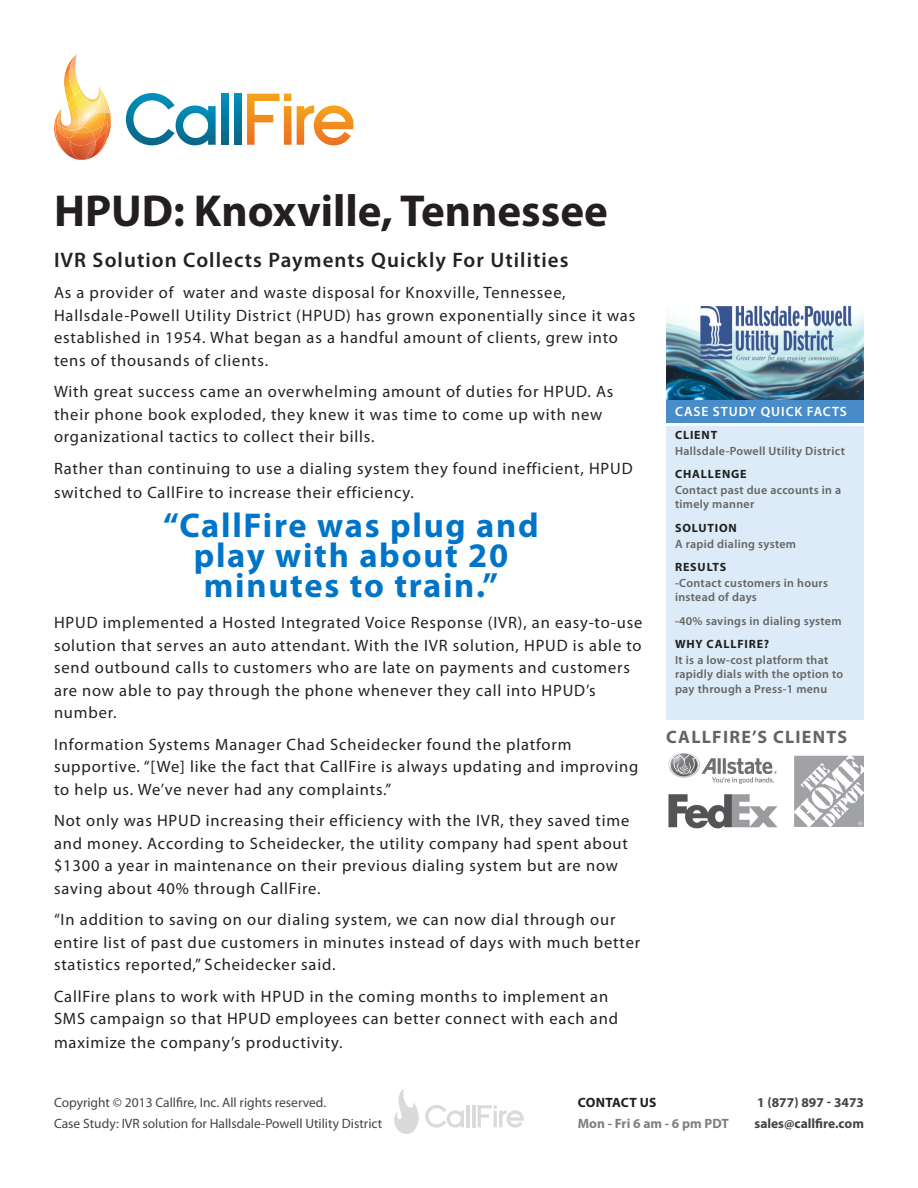
<style>
.page{position:relative;width:918px;height:1188px;background:#fff}
.page>*{position:absolute;margin:0;border:0;box-sizing:border-box;transform-origin:0 0}
.Main_heading{font:700 45px "Myriad Pro";color:#231f20}
.Paragraph{font:700 34.5px/30px "Myriad Pro";letter-spacing:.05em;color:#0075c8;text-align:center}
.Intro{font:600 21px "Myriad Pro";letter-spacing:.05em;color:#222}
.t1{font:700 18px "Myriad Pro";letter-spacing:.07em;color:#646464}
.Paragraph-2{font:16.5px/22.5px "Myriad Pro";letter-spacing:.05em;color:#222}
.t2{font:16.5px/22.5px "Myriad Pro";letter-spacing:.05em;color:#231f20}
.t3{font:13.5px "Myriad Pro";color:#444}
.t4{font:700 13.5px "Myriad Pro";color:#444}
.t5{font:600 13.5px "Myriad Pro";letter-spacing:.07em;color:#fff}
.t6{font:700 13.5px "Myriad Pro";color:#7f7f7f}
.t7{font:700 13.5px "Myriad Pro";letter-spacing:.02em;color:#231f20}
.Sidebar_regular_text{font:600 12px/14.4px "Myriad Pro";letter-spacing:.025em;color:#646464}
.Sidebar_Heading{font:700 12px "Myriad Pro";letter-spacing:.07em;color:#1f1f1f}
</style>
<div class="page">
<svg style="left:394px;top:1088px;width:25px;height:46px"></svg>
<svg style="left:425px;top:1105px;width:39px;height:23px"></svg>
<hr style="left:466px;top:1105px;width:4px;height:22px;background:#dcd9da">
<hr style="left:472px;top:1105px;width:3px;height:22px;background:#dcd9da">
<svg style="left:478px;top:1105px;width:46px;height:23px"></svg>
<img style="left:54px;top:63px;width:15px;height:72px">
<img style="left:107px;top:131px;width:3px;height:10px">
<img style="left:55px;top:123px;width:15px;height:33px">
<img style="left:95px;top:139px;width:12px;height:18px">
<img style="left:69px;top:54px;width:8px;height:33px">
<img style="left:56px;top:109px;width:7px;height:19px">
<img style="left:57px;top:124px;width:6px;height:14px">
<img style="left:74px;top:74px;width:4px;height:13px">
<img style="left:58px;top:111px;width:5px;height:16px">
<img style="left:70px;top:142px;width:20px;height:18px">
<img style="left:85px;top:145px;width:10px;height:14px">
<img style="left:68px;top:87px;width:43px;height:44px">
<img style="left:101px;top:89px;width:10px;height:39px">
<img style="left:67px;top:128px;width:36px;height:14px">
<img style="left:98px;top:122px;width:9px;height:17px">
<img style="left:69px;top:91px;width:36px;height:37px">
<img style="left:101px;top:93px;width:8px;height:20px">
<img style="left:63px;top:106px;width:17px;height:18px">
<img style="left:77px;top:102px;width:24px;height:12px">
<svg style="left:75px;top:81px;width:26px;height:21px"></svg>
<img style="left:83px;top:127px;width:8px;height:4px">
<img style="left:71px;top:131px;width:24px;height:14px">
<svg style="left:63px;top:124px;width:20px;height:14px"></svg>
<svg style="left:126px;top:93px;width:90px;height:52px"></svg>
<svg style="left:221px;top:94px;width:8px;height:51px"></svg>
<svg style="left:234px;top:94px;width:8px;height:51px"></svg>
<svg style="left:247px;top:94px;width:44px;height:51px"></svg>
<svg style="left:297px;top:105px;width:56px;height:40px"></svg>
<div style="left:666px;top:400px;width:198px;height:23px;background:#488cca"></div>
<div style="left:666px;top:426px;width:198px;height:294px;background:#dcebf7"></div>
<img style="left:668px;top:754px;width:196px;height:75px">
<img style="left:666px;top:306px;width:198px;height:94px">
<p class="Main_heading" style="left:54px;top:182px;width:555px">HPUD: Knoxville, Tennessee</p>
<p class="Intro" style="left:54px;top:246px;width:516px">IVR Solution Collects Payments Quickly For Utilities</p>
<p class="Paragraph-2" style="left:54px;top:281px;width:583px">As a provider of water and waste disposal for Knoxville, Tennessee, Hallsdale-Powell Utility District (HPUD) has grown exponentially since it was established in 1954. What began as a handful amount of clients, grew into tens of thousands of clients.</p>
<p class="Paragraph-2" style="left:54px;top:380px;width:561px">With great success came an overwhelming amount of duties for HPUD. As their phone book exploded, they knew it was time to come up with new organizational tactics to collect their bills.</p>
<p class="Paragraph-2" style="left:54px;top:456px;width:580px;line-height:24px">Rather than continuing to use a dialing system they found inefficient, HPUD switched to CallFire to increase their efficiency.</p>
<p class="Paragraph" style="left:163px;top:509px;width:377px">“CallFire was plug and play with about 20 minutes to train.”</p>
<p class="Paragraph-2" style="left:54px;top:611px;width:590px">HPUD implemented a Hosted Integrated Voice Response (IVR), an easy-to-use solution that serves an auto attendant. With the IVR solution, HPUD is able to send outbound calls to customers who are late on payments and customers are now able to pay through the phone whenever they call into HPUD’s number.</p>
<p class="t2" style="left:54px;top:733px;width:586px">Information Systems Manager Chad Scheidecker found the platform supportive. “[We] like the fact that CallFire is always updating and improving to help us. We’ve never had any complaints.”</p>
<p class="t2" style="left:54px;top:809px;width:577px">Not only was HPUD increasing their efficiency with the IVR, they saved time and money. According to Scheidecker, the utility company had spent about $1300 a year in maintenance on their previous dialing system but are now saving about 40% through CallFire.</p>
<p class="t2" style="left:54px;top:908px;width:588px">“In addition to saving on our dialing system, we can now dial through our entire list of past due customers in minutes instead of days with much better statistics reported,” Scheidecker said.</p>
<p class="t2" style="left:54px;top:985px;width:566px">CallFire plans to work with HPUD in the coming months to implement an<br>SMS campaign so that HPUD employees can better connect with each and</p>
<p class="t2" style="left:54px;top:1031px;width:290px">maximize the company’s productivity.</p>
<p class="t5" style="left:675px;top:403px;width:173px">CASE STUDY QUICK FACTS</p>
<p class="Sidebar_Heading" style="left:675px;top:427px;width:44px">CLIENT</p>
<p class="Sidebar_regular_text" style="left:675px;top:443px;width:172px">Hallsdale-Powell Utility District</p>
<p class="Sidebar_Heading" style="left:675px;top:466px;width:73px">CHALLENGE</p>
<p class="Sidebar_regular_text" style="left:675px;top:482px;width:168px">Contact past due accounts in a timely manner</p>
<p class="Sidebar_Heading" style="left:675px;top:520px;width:63px">SOLUTION</p>
<p class="Sidebar_regular_text" style="left:675px;top:536px;width:123px">A rapid dialing system</p>
<p class="Sidebar_Heading" style="left:675px;top:559px;width:53px">RESULTS</p>
<p class="Sidebar_regular_text" style="left:675px;top:575px;width:155px">-Contact customers in hours instead of days</p>
<p class="Sidebar_regular_text" style="left:675px;top:613px;width:168px">-40% savings in dialing system</p>
<p class="Sidebar_Heading" style="left:675px;top:636px;width:96px">WHY CALLFIRE?</p>
<p class="Sidebar_regular_text" style="left:675px;top:653px;width:170px">It is a low-cost platform that rapidly dials with the option to pay through a Press-1 menu</p>
<p class="t1" style="left:666px;top:725px;width:182px">CALLFIRE’S CLIENTS</p>
<p class="t3" style="left:54px;top:1094px;width:274px">Copyright © 2013 Callfire, Inc. All rights reserved.</p>
<p class="t3" style="left:54px;top:1115px;width:330px">Case Study: IVR solution for Hallsdale-Powell Utility District</p>
<p class="t7" style="left:578px;top:1093px;width:80px">CONTACT US</p>
<p class="t6" style="left:578px;top:1114px;width:153px">Mon - Fri 6 am - 6 pm PDT</p>
<p class="t4" style="left:757px;top:1093px;width:108px">1 (877) 897 - 3473</p>
<p class="t4" style="left:755px;top:1114px;width:111px">sales@callfire.com</p>
</div>
